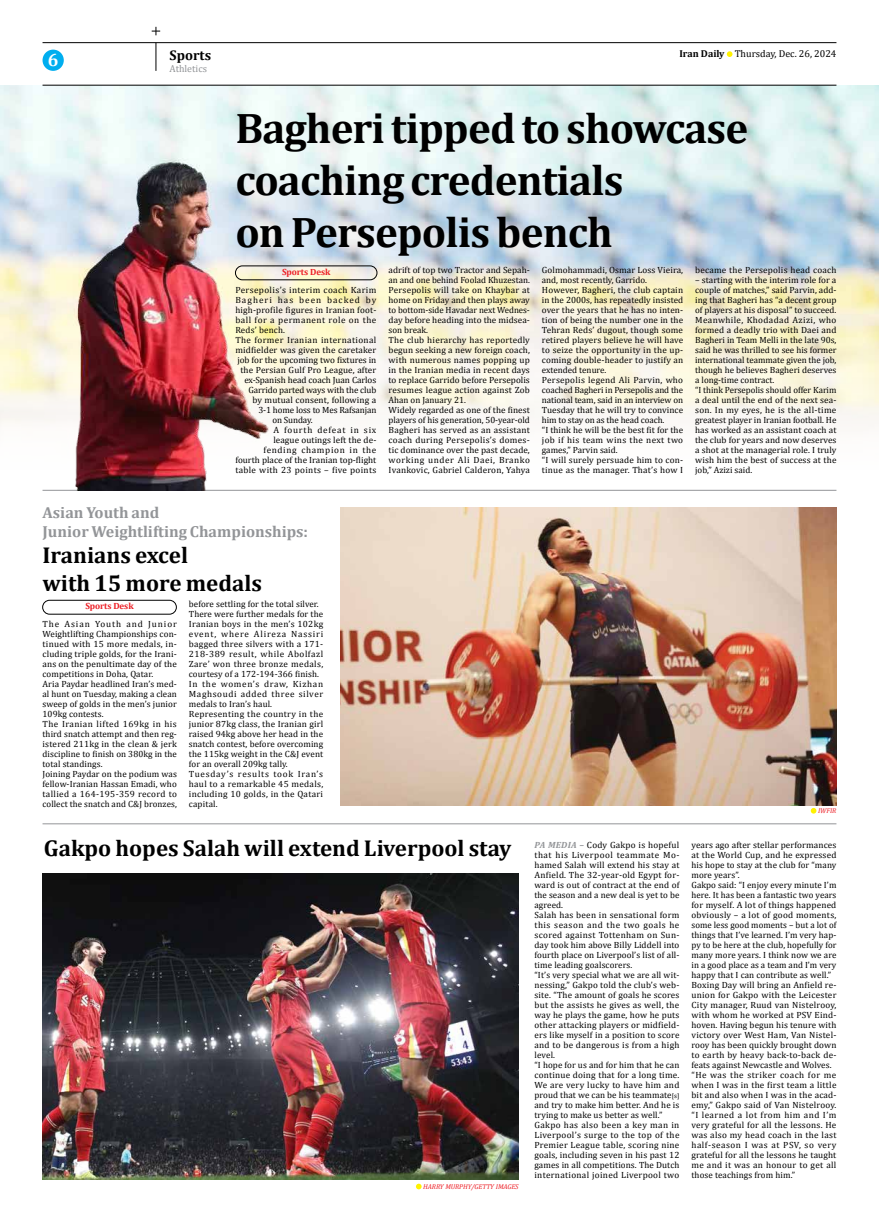
<style>
.page{position:relative;width:879px;height:1219px;background:#fff}
.page>*{position:absolute;margin:0;border:0;box-sizing:border-box;transform-origin:0 0}
.t1{font:700 43px/52px "Cambria";letter-spacing:-.02em;color:#000}
.t2{font:700 23px/27.6px "Cambria";color:#000}
.t3{font:700 18px "Cambria";color:#fff}
.t4{font:700 16px/19.2px "Cambria";color:#939598}
.t5{font:700 14px "Cambria";color:#000}
.t6{font:10px "Cambria";color:#000}
.t7{font:10px "Cambria";color:#939598}
.t8{font:9px/10px "Cambria";letter-spacing:.01em;color:#000}
.t9{font:9px "Cambria";letter-spacing:-.01em;color:#000}
.t10{font:9px "Cambria";letter-spacing:.04em;color:#000}
.t11{font:9px "Cambria";letter-spacing:.035em;color:#000}
.t12{font:9px "Cambria";letter-spacing:.03em;color:#000}
.t13{font:9px "Cambria";letter-spacing:.05em;color:#000}
.t14{font:9px "Cambria";letter-spacing:.11em;color:#000}
.t15{font:700 9px "Cambria";letter-spacing:-.01em;color:#ed1d24}
.t16{font:9px "Cambria";letter-spacing:.07em;color:#000}
.t17{font:9px "Cambria";letter-spacing:.08em;color:#000}
.t18{font:italic 7px "Cambria";letter-spacing:-.01em;color:#ed1d24}
.s1{font-weight:700}
.s2{font-weight:700;font-style:italic;color:#939598}
.s3{font-size:6.8px}
</style>
<div class="page">
<svg style="left:156px;top:43px;width:1px;height:22px"></svg>
<hr style="left:43px;top:42px;width:793px;height:1px;background:#000">
<div style="left:43px;top:50px;width:21px;height:21px;background:#00aeef;border-radius:50%"></div>
<svg style="left:727px;top:51px;width:5px;height:6px"></svg>
<hr style="left:43px;top:490px;width:793px;height:1px;background:#939598">
<hr style="left:43px;top:824px;width:793px;height:1px;background:#939598">
<div style="left:43px;top:600px;width:133px;height:14px;border:1px solid #000;border-radius:7px"></div>
<img style="left:0;top:65px;width:879px;height:425px">
<img style="left:340px;top:507px;width:496px;height:298px">
<svg style="left:811px;top:808px;width:5px;height:6px"></svg>
<svg style="left:416px;top:1184px;width:5px;height:5px"></svg>
<img style="left:43px;top:873px;width:475px;height:306px">
<hr style="left:43px;top:85px;width:793px;height:1px;background:#000">
<svg style="left:152px;top:27px;width:8px;height:8px"></svg>
<h3 class="t3" style="left:48px;top:54px;width:12px">6</h3>
<h3 class="t5" style="left:170px;top:50px;width:43px">Sports</h3>
<p class="t6" style="left:679px;top:50px;width:159px"><span class="s1">Iran Daily</span> Thursday, Dec. 26, 2024</p>
<p class="t7" style="left:170px;top:65px;width:39px">Athletics</p>
<h1 class="t1" style="left:235px;top:106px;width:514px">Bagheri tipped to showcase coaching credentials<br>on Persepolis bench</h1>
<p class="t15" style="left:282px;top:269px;width:50px">Sports Desk</p>
<p class="t8" style="left:389px;top:266px;width:143px">adrift of top two Tractor and Sepah&shy;an and one behind Foolad Khuzestan.<br>Persepolis will take on Khaybar at home on Friday and then plays away to bottom-side Havadar next Wednes&shy;day before heading into the midsea&shy;son break.<br>The club hierarchy has reportedly begun seeking a new foreign coach, with numerous names popping up in the Iranian media in recent days to replace Garrido before Persepolis resumes league action against Zob<br>Ahan on January 21.<br>Widely regarded as one of the finest players of his generation, 50-year-old<br>Bagheri has served as an assistant coach during Persepolis’s domes&shy;tic dominance over the past decade, working under Ali Daei, Branko<br>Ivankovic, Gabriel Calderon, Yahya</p>
<p class="t8" style="left:542px;top:266px;width:143px">Golmohammadi, Osmar Loss Vieira, and, most recently, Garrido.<br>However, Bagheri, the club captain in the 2000s, has repeatedly insisted over the years that he has no inten&shy;tion of being the number one in the<br>Tehran Reds’ dugout, though some retired players believe he will have to seize the opportunity in the up&shy;coming double-header to justify an extended tenure.<br>Persepolis legend Ali Parvin, who coached Bagheri in Persepolis and the national team, said in an interview on<br>Tuesday that he will try to convince him to stay on as the head coach.<br>“I think he will be the best fit for the job if his team wins the next two games,” Parvin said.<br>“I will surely persuade him to con&shy;tinue as the manager. That’s how I</p>
<p class="t8" style="left:695px;top:266px;width:143px">became the Persepolis head coach</p>
<p class="t8" style="left:695px;top:276px;width:143px">– starting with the interim role for a couple of matches,” said Parvin, add&shy;ing that Bagheri has “a decent group of players at his disposal” to succeed.<br>Meanwhile, Khodadad Azizi, who formed a deadly trio with Daei and Bagheri in Team Melli in the late 90s, said he was thrilled to see his former international teammate given the job, though he believes Bagheri deserves a long-time contract.<br>“I think Persepolis should offer Karim a deal until the end of the next sea&shy;son. In my eyes, he is the all-time greatest player in Iranian football. He has worked as an assistant coach at the club for years and now deserves a shot at the managerial role. I truly wish him the best of success at the job,” Azizi said.</p>
<p class="t10" style="left:235px;top:286px;width:143px">Persepolis’s interim coach Karim</p>
<p class="t14" style="left:235px;top:296px;width:142px">Bagheri has been backed by</p>
<p class="t8" style="left:235px;top:306px;width:142px">high-profile figures in Iranian foot-</p>
<p class="t13" style="left:235px;top:316px;width:143px">ball for a permanent role on the</p>
<p class="t8" style="left:235px;top:326px;width:51px">Reds’ bench.</p>
<p class="t11" style="left:235px;top:336px;width:142px">The former Iranian international</p>
<p class="t8" style="left:235px;top:345px;width:143px">midfielder was given the caretaker</p>
<p class="t8" style="left:237px;top:356px;width:141px">job for the upcoming two fixtures in</p>
<p class="t8" style="left:240px;top:366px;width:137px">the Persian Gulf Pro League, after</p>
<p class="t8" style="left:244px;top:376px;width:133px">ex-Spanish head coach Juan Carlos</p>
<p class="t9" style="left:248px;top:386px;width:130px">Garrido parted ways with the club</p>
<p class="t8" style="left:252px;top:396px;width:126px">by mutual consent, following a</p>
<p class="t9" style="left:258px;top:404px;width:119px">3-1 home loss to Mes Rafsanjan</p>
<p class="t9" style="left:272px;top:416px;width:42px">on Sunday.</p>
<p class="t17" style="left:273px;top:426px;width:105px">A fourth defeat in six</p>
<p class="t8" style="left:273px;top:436px;width:104px">league outings left the de-</p>
<p class="t16" style="left:263px;top:446px;width:115px">fending champion in the</p>
<p class="t8" style="left:235px;top:456px;width:142px">fourth place of the Iranian top-flight</p>
<p class="t12" style="left:235px;top:464px;width:142px">table with 23 points – five points</p>
<h3 class="t4" style="left:43px;top:505px;width:267px">Asian Youth and<br>Junior Weightlifting Championships:</h3>
<h2 class="t2" style="left:43px;top:544px;width:221px">Iranians excel<br>with 15 more medals</h2>
<p class="t15" style="left:85px;top:603px;width:50px">Sports Desk</p>
<p class="t8" style="left:43px;top:620px;width:136px">The Asian Youth and Junior<br>Weightlifting Championships con&shy;tinued with 15 more medals, in&shy;cluding triple golds, for the Irani&shy;ans on the penultimate day of the competitions in Doha, Qatar.<br>Aria Paydar headlined Iran’s med&shy;al hunt on Tuesday, making a clean sweep of golds in the men’s junior<br>109kg contests.<br>The Iranian lifted 169kg in his third snatch attempt and then reg&shy;istered 211kg in the clean &amp; jerk discipline to finish on 380kg in the total standings.<br>Joining Paydar on the podium was fellow-Iranian Hassan Emadi, who tallied a 164-195-359 record to collect the snatch and C&amp;J bronzes,</p>
<p class="t8" style="left:189px;top:600px;width:136px">before settling for the total silver.<br>There were further medals for the<br>Iranian boys in the men’s 102kg event, where Alireza Nassiri bagged three silvers with a 171-<br>218-389 result, while Abolfazl<br>Zare’ won three bronze medals, courtesy of a 172-194-366 finish.<br>In the women’s draw, Kizhan<br>Maghsoudi added three silver medals to Iran’s haul.<br>Representing the country in the junior 87kg class, the Iranian girl raised 94kg above her head in the snatch contest, before overcoming the 115kg weight in the C&amp;J event for an overall 209kg tally.<br>Tuesday’s results took Iran’s haul to a remarkable 45 medals, including 10 golds, in the Qatari capital.</p>
<h2 class="t2" style="left:44px;top:837px;width:469px">Gakpo hopes Salah will extend Liverpool stay</h2>
<p class="t18" style="left:423px;top:1184px;width:97px">HARRY MURPHY/GETTY IMAGES</p>
<p class="t18" style="left:818px;top:808px;width:20px">IWFIR</p>
<p class="t8" style="left:534px;top:841px;width:146px"><span class="s2">PA MEDIA –</span> Cody Gakpo is hopeful that his Liverpool teammate Mo&shy;hamed Salah will extend his stay at<br>Anfield. The 32-year-old Egypt for&shy;ward is out of contract at the end of the season and a new deal is yet to be agreed.<br>Salah has been in sensational form this season and the two goals he scored against Tottenham on Sun&shy;day took him above Billy Liddell into fourth place on Liverpool’s list of all&shy;time leading goalscorers.<br>“It’s very special what we are all wit&shy;nessing,” Gakpo told the club’s web&shy;site. “The amount of goals he scores but the assists he gives as well, the way he plays the game, how he puts other attacking players or midfield&shy;ers like myself in a position to score and to be dangerous is from a high level.<br>“I hope for us and for him that he can continue doing that for a long time.<br>We are very lucky to have him and proud that we can be his teammate<span class="s3">[s] </span>and try to make him better. And he is trying to make us better as well.”<br>Gakpo has also been a key man in<br>Liverpool’s surge to the top of the<br>Premier League table, scoring nine goals, including seven in his past 12 games in all competitions. The Dutch international joined Liverpool two</p>
<p class="t8" style="left:691px;top:841px;width:146px">years ago after stellar performances at the World Cup, and he expressed his hope to stay at the club for “many more years”.<br>Gakpo said: “I enjoy every minute I’m here. It has been a fantastic two years for myself. A lot of things happened obviously – a lot of good moments, some less good moments – but a lot of things that I’ve learned. I’m very hap&shy;py to be here at the club, hopefully for many more years. I think now we are in a good place as a team and I’m very happy that I can contribute as well.” Boxing Day will bring an Anfield re&shy;union for Gakpo with the Leicester City manager, Ruud van Nistelrooy, with whom he worked at PSV Eind&shy;hoven. Having begun his tenure with victory over West Ham, Van Nistel&shy;rooy has been quickly brought down to earth by heavy back-to-back de&shy;feats against Newcastle and Wolves. “He was the striker coach for me when I was in the first team a little bit and also when I was in the acad&shy;emy,” Gakpo said of Van Nistelrooy. “I learned a lot from him and I’m very grateful for all the lessons. He was also my head coach in the last half-season I was at PSV, so very grateful for all the lessons he taught me and it was an honour to get all those teachings from him.”</p>
</div>
